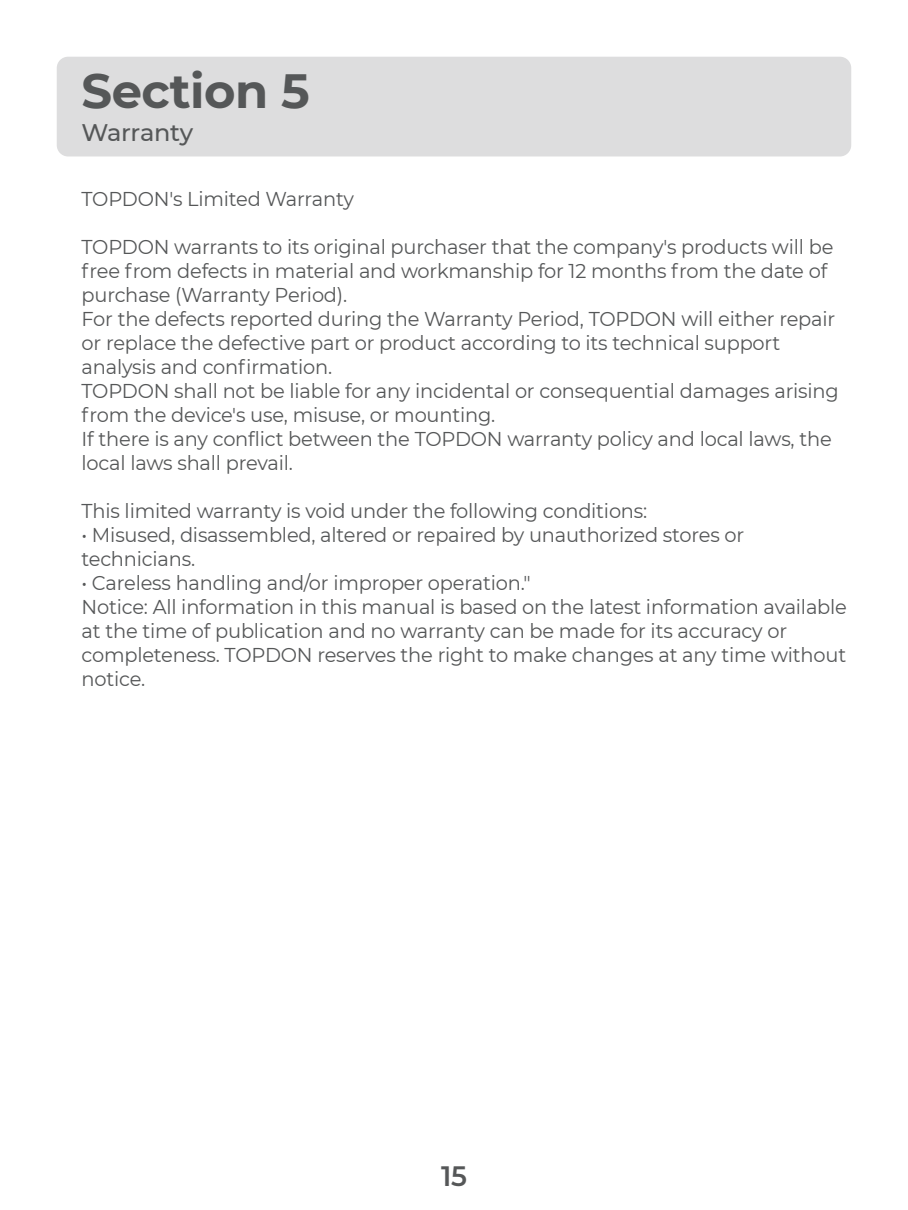
<style>
.page{position:relative;width:908px;height:1210px;background:#fff}
.page>*{position:absolute;margin:0;border:0;box-sizing:border-box;transform-origin:0 0}
.t1{font:700 48px "Montserrat";letter-spacing:-.01em;color:#555758}
.t2{font:600 28px "Montserrat";color:#555758}
.t3{font:500 24px "Montserrat";letter-spacing:-.015em;color:#555758}
.t4{font:20px/24px "Montserrat";letter-spacing:-.01em;color:#555758}
</style>
<div class="page">
<div style="left:57px;top:57px;width:793px;height:99px;background:#ddddde;border-radius:11px"></div>
<p class="t1" style="left:81px;top:56px;width:229px">Section 5</p>
<p class="t3" style="left:81px;top:115px;width:113px">Warranty</p>
<p class="t4" style="left:81px;top:186px;width:274px">TOPDON's Limited Warranty</p>
<p class="t4" style="left:81px;top:234px;width:758px">TOPDON warrants to its original purchaser that the company's products will be free from defects in material and workmanship for 12 months from the date of purchase (Warranty Period).<br>For the defects reported during the Warranty Period, TOPDON will either repair or replace the defective part or product according to its technical support analysis and confirmation.<br>TOPDON shall not be liable for any incidental or consequential damages arising from the device's use, misuse, or mounting.<br>If there is any conflict between the TOPDON warranty policy and local laws, the local laws shall prevail.</p>
<p class="t4" style="left:81px;top:498px;width:567px">This limited warranty is void under the following conditions:</p>
<p class="t4" style="left:81px;top:522px;width:664px">• Misused, disassembled, altered or repaired by unauthorized stores or technicians.</p>
<p class="t4" style="left:81px;top:570px;width:450px">• Careless handling and/or improper operation."</p>
<p class="t4" style="left:81px;top:594px;width:766px">Notice: All information in this manual is based on the latest information available at the time of publication and no warranty can be made for its accuracy or completeness. TOPDON reserves the right to make changes at any time without notice.</p>
<h2 class="t2" style="left:441px;top:1156px;width:27px">15</h2>
</div>
